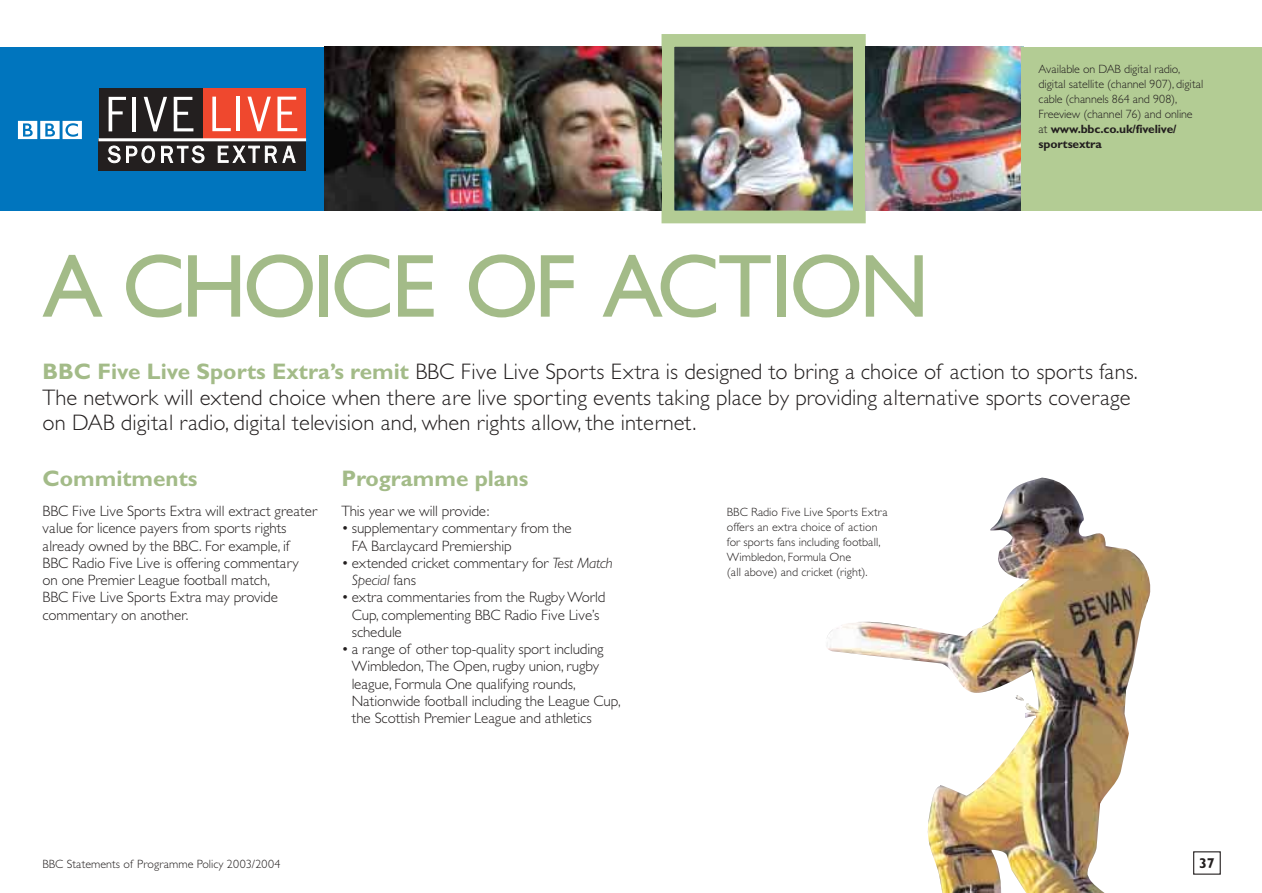
<style>
.page{position:relative;width:1262px;height:893px;background:#fff}
.page>*{position:absolute;margin:0;border:0;box-sizing:border-box;transform-origin:0 0}
.t1{font:90px "Gill Sans";letter-spacing:-.045em;color:#a3bb88}
.t2{font:300 22.5px/25.5px "Gill Sans";color:#231f1f}
.t3{font:700 22.5px "Gill Sans";color:#a3bb88}
.t4{font:300 15px/17.2px "Gill Sans";letter-spacing:-.01em;color:#231f1f}
.t5{font:700 14.25px "Gill Sans";color:#231f1f}
.t6{font:300 12px/15px "Gill Sans";color:#231f1f}
.s1{font-weight:700}
.s2{font-weight:700;color:#a3bb88}
.s3{font-style:italic}
</style>
<div class="page">
<div style="left:0;top:47px;width:324px;height:163px;background:#0075be"></div>
<div style="left:99px;top:140px;width:207px;height:31px;background:#231f1f"></div>
<svg style="left:18px;top:121px;width:64px;height:18px"></svg>
<div style="left:202px;top:88px;width:104px;height:52px;background:#ef482e"></div>
<div style="left:99px;top:88px;width:103px;height:52px;background:#231f1f"></div>
<svg style="left:212px;top:97px;width:19px;height:34px"></svg>
<hr style="left:236px;top:97px;width:4px;height:34px;background:#fff">
<svg style="left:247px;top:97px;width:24px;height:34px"></svg>
<svg style="left:277px;top:97px;width:20px;height:34px"></svg>
<svg style="left:109px;top:97px;width:17px;height:34px"></svg>
<hr style="left:132px;top:97px;width:4px;height:34px;background:#fff">
<svg style="left:144px;top:97px;width:23px;height:34px"></svg>
<svg style="left:174px;top:97px;width:19px;height:34px"></svg>
<svg style="left:218px;top:145px;width:78px;height:18px"></svg>
<svg style="left:108px;top:146px;width:47px;height:17px"></svg>
<svg style="left:161px;top:146px;width:43px;height:17px"></svg>
<hr style="left:99px;top:138px;width:207px;height:3px;background:#fff">
<img style="left:675px;top:48px;width:176px;height:161px">
<div style="left:661px;top:34px;width:204px;height:189px;border:13px solid #b3cc94"></div>
<img style="left:865px;top:47px;width:156px;height:163px">
<div style="left:1021px;top:47px;width:240px;height:163px;background:#b3cc94"></div>
<img style="left:827px;top:477px;width:324px;height:415px">
<img style="left:324px;top:47px;width:337px;height:163px">
<h1 class="t1" style="left:43px;top:255px;width:888px">A CHOICE OF ACTION</h1>
<p class="t6" style="left:1038px;top:62px;width:166px">Available on DAB digital radio, digital satellite (channel 907), digital cable (channels 864 and 908),<br>Freeview (channel 76) and online at <span class="s1">www.bbc.co.uk/fivelive/ sportsextra</span></p>
<p class="t2" style="left:43px;top:361px;width:1096px"><span class="s2">BBC Five Live Sports Extra’s remit</span> BBC Five Live Sports Extra is designed to bring a choice of action to sports fans.<br>The network will extend choice when there are live sporting events taking place by providing alternative sports coverage on DAB digital radio, digital television and, when rights allow, the internet.</p>
<h2 class="t3" style="left:43px;top:471px;width:156px">Commitments</h2>
<p class="t4" style="left:43px;top:504px;width:276px">BBC Five Live Sports Extra will extract greater value for licence payers from sports rights already owned by the BBC. For example, if BBC Radio Five Live is offering commentary on one Premier League football match,<br>BBC Five Live Sports Extra may provide commentary on another.</p>
<h2 class="t3" style="left:341px;top:471px;width:189px">Programme plans</h2>
<p class="t4" style="left:341px;top:504px;width:150px">This year we will provide:</p>
<p class="t4" style="left:352px;top:521px;width:221px;text-indent:-10px">• supplementary commentary from the<br>FA Barclaycard Premiership</p>
<p class="t4" style="left:352px;top:556px;width:262px;text-indent:-10px">• extended cricket commentary for <span class="s3">Test Match<br>Special</span> fans</p>
<p class="t4" style="left:352px;top:590px;width:255px;text-indent:-10px">• extra commentaries from the Rugby World<br>Cup, complementing BBC Radio Five Live’s schedule</p>
<p class="t4" style="left:352px;top:642px;width:270px;text-indent:-10px">• a range of other top-quality sport including Wimbledon, The Open, rugby union, rugby league, Formula One qualifying rounds, Nationwide football including the League Cup, the Scottish Premier League and athletics</p>
<p class="t6" style="left:727px;top:506px;width:162px">BBC Radio Five Live Sports Extra offers an extra choice of action for sports fans including football,<br>Wimbledon, Formula One<br>(all above) and cricket (right).</p>
<p class="t6" style="left:43px;top:857px;width:239px">BBC Statements of Programme Policy 2003/2004</p>
<p class="t5" style="left:1199px;top:858px;width:17px">37</p>
</div>
